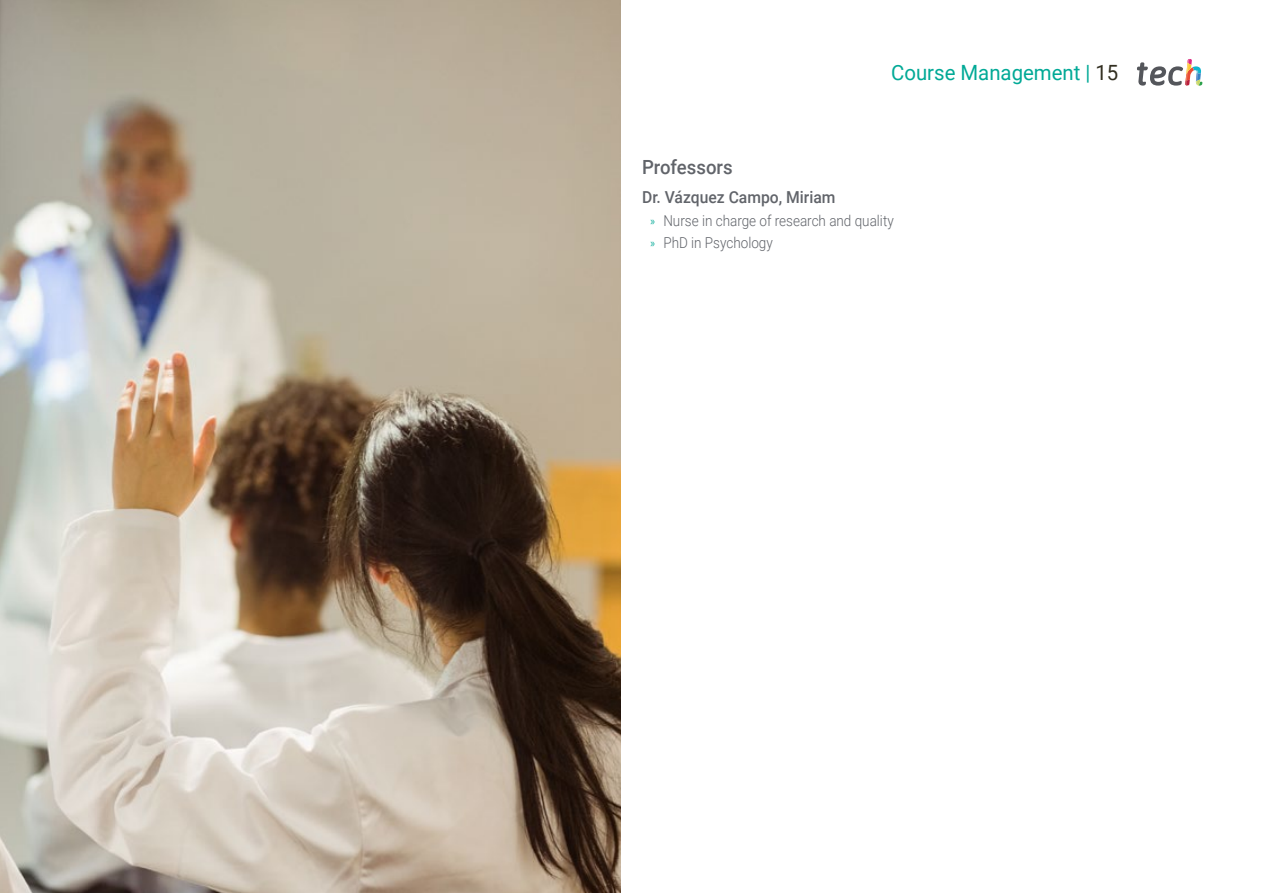
<style>
.page{position:relative;width:1263px;height:893px;background:#fff}
.page>*{position:absolute;margin:0;border:0;box-sizing:border-box;transform-origin:0 0}
.t1{font:21px "Roboto";color:#00a996}
.t2{font:500 19.5px "Roboto";color:#61646a;scale:.95 1}
.t3{font:500 16.5px "Roboto";color:#61646a;scale:.95 1}
.t4{font:300 15px/22.5px "Roboto";color:#61646a;scale:.9 1}
.s1{color:#312e20}
.s2{font-family:"Myriad Pro";font-weight:400;font-size:12px;color:#00a996}
</style>
<div class="page">
<svg style="left:1137px;top:59px;width:65px;height:27px"></svg>
<img style="left:0;top:0;width:621px;height:893px">
<h2 class="t2" style="left:642px;top:154px;width:97px">Professors</h2>
<h1 class="t1" style="left:891px;top:57px;width:229px">Course Management | <span class="s1">15</span></h1>
<p class="t3" style="left:642px;top:186px;width:205px">Dr. Vázquez Campo, Miriam</p>
<p class="t4" style="left:651px;top:209px;width:272px"><span class="s2">»</span> Nurse in charge of research and quality <span class="s2">»</span> PhD in Psychology</p>
</div>
